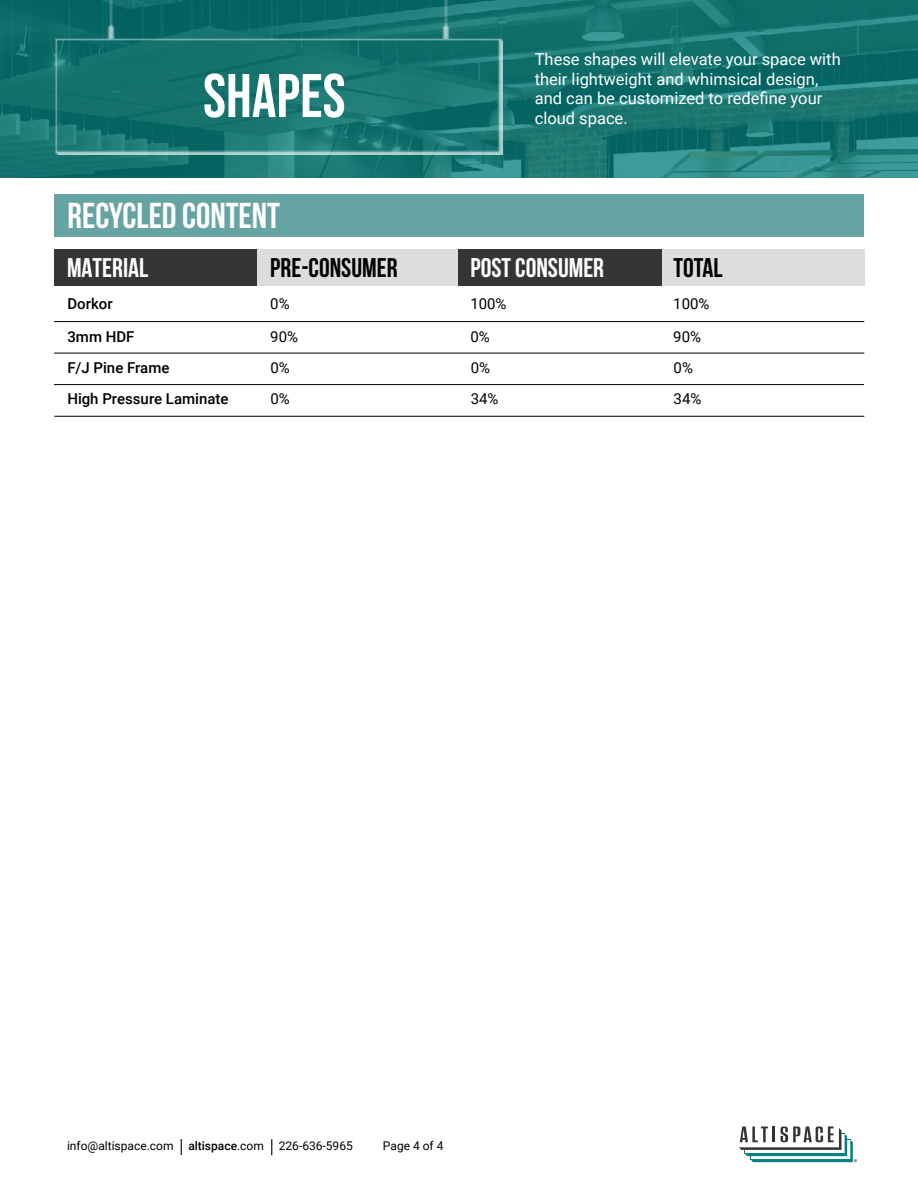
<style>
.page{position:relative;width:918px;height:1188px;background:#fff}
.page>*{position:absolute;margin:0;border:0;box-sizing:border-box;transform-origin:0 0}
.t1{font:61.5px "Bebas Neue";color:#fff}
.t2{font:700 36px "Bebas Neue";color:#fff}
.t3{font:700 27px "Bebas Neue";color:#fff}
.t4{font:700 27px "Bebas Neue";color:#000}
.t5{font:16.5px/19.8px "Roboto";color:#fff}
.t6{font:500 15px "Roboto";color:#000}
.t7{font:15px/30.9px "Roboto";color:#000}
.t8{font:12px "Roboto";color:#000}
.s1{font-weight:500}
</style>
<div class="page">
<svg style="left:181px;top:1139px;width:1px;height:16px"></svg>
<svg style="left:271px;top:1139px;width:1px;height:16px"></svg>
<svg style="left:739px;top:1126px;width:118px;height:36px"></svg>
<svg style="left:0;top:0;width:918px;height:178px;background:#187672"></svg>
<img style="left:54px;top:0;width:449px;height:154px">
<div style="left:55px;top:194px;width:809px;height:42px;background:#66a4a3"></div>
<hr style="left:54px;top:321px;width:810px;height:1px;background:#000">
<hr style="left:54px;top:353px;width:810px;height:1px;background:#000">
<hr style="left:54px;top:416px;width:810px;height:1px;background:#000">
<hr style="left:54px;top:384px;width:810px;height:1px;background:#000">
<div style="left:55px;top:250px;width:203px;height:36px;background:#363434"></div>
<div style="left:258px;top:250px;width:203px;height:36px;background:#ddd"></div>
<div style="left:661px;top:250px;width:203px;height:36px;background:#ddd"></div>
<div style="left:458px;top:250px;width:203px;height:36px;background:#363434"></div>
<h1 class="t1" style="left:203px;top:61px;width:144px">SHAPEs</h1>
<h2 class="t2" style="left:68px;top:196px;width:214px">RECYCLED CONTENT</h2>
<p class="t5" style="left:535px;top:48px;width:308px">These shapes will elevate your space with their lightweight and whimsical design, and can be customized to redefine your cloud space.</p>
<h3 class="t3" style="left:67px;top:253px;width:83px">MATERIAL</h3>
<h3 class="t4" style="left:270px;top:253px;width:129px">PRE-CONSUMER</h3>
<h3 class="t3" style="left:470px;top:253px;width:135px">POST CONSUMER</h3>
<h3 class="t4" style="left:674px;top:253px;width:51px">TOTAL</h3>
<p class="t6" style="left:67px;top:293px;width:47px">Dorkor</p>
<p class="t6" style="left:67px;top:326px;width:69px">3mm HDF</p>
<p class="t7" style="left:270px;top:321px;width:29px">90%</p>
<p class="t6" style="left:67px;top:358px;width:104px">F/J Pine Frame</p>
<p class="t7" style="left:271px;top:352px;width:21px">0%</p>
<p class="t6" style="left:67px;top:388px;width:163px">High Pressure Laminate</p>
<p class="t7" style="left:271px;top:382px;width:21px">0%</p>
<p class="t7" style="left:270px;top:288px;width:21px">0%</p>
<p class="t7" style="left:470px;top:288px;width:38px">100%</p>
<p class="t7" style="left:470px;top:321px;width:30px">0%<br>0%<br>34%</p>
<p class="t7" style="left:673px;top:288px;width:38px">100%</p>
<p class="t7" style="left:673px;top:321px;width:30px">90%<br>0%<br>34%</p>
<p class="t8" style="left:67px;top:1137px;width:287px">info@altispace.com <span class="s1">altispace</span>.com 226-636-5965</p>
<p class="t8" style="left:383px;top:1137px;width:62px">Page 4 of 4</p>
</div>
